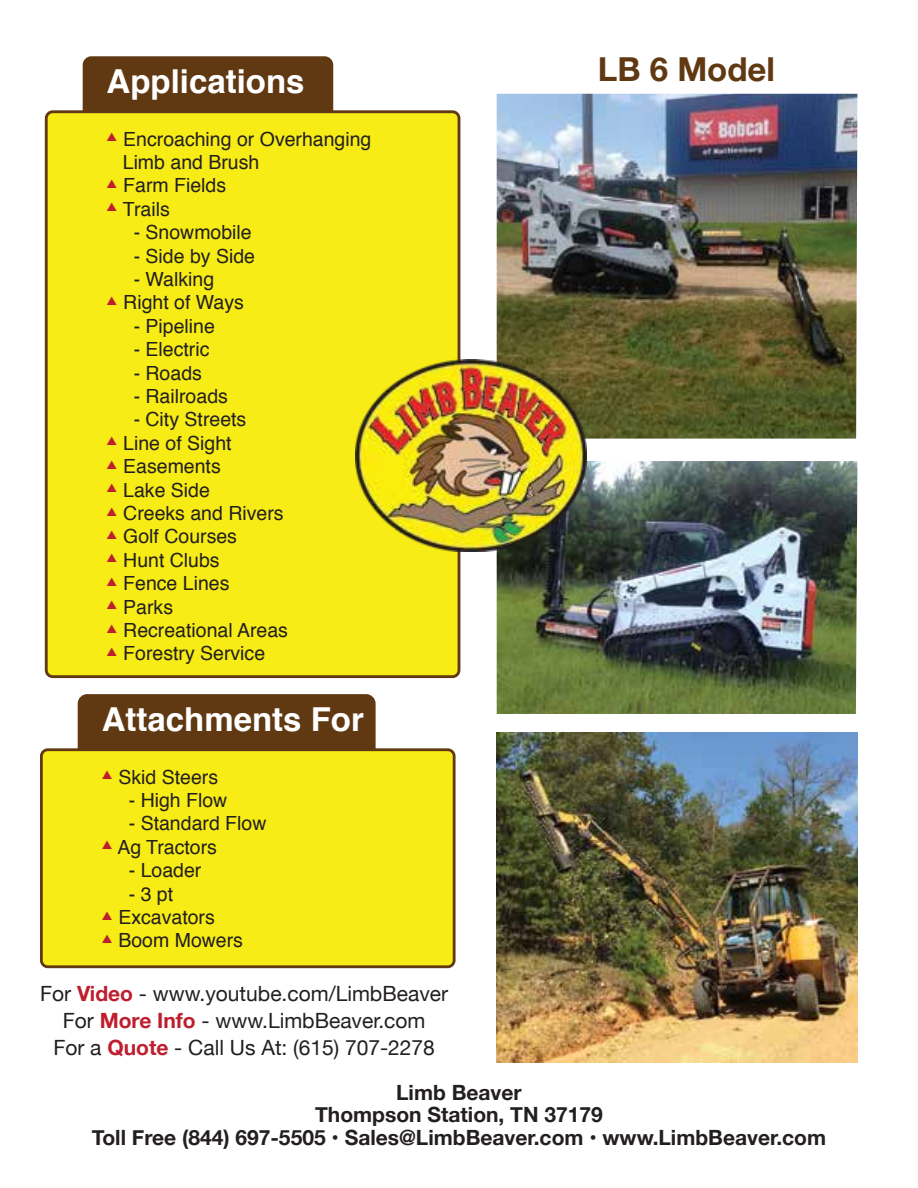
<style>
.page{position:relative;width:918px;height:1188px;background:#fff}
.page>*{position:absolute;margin:0;border:0;box-sizing:border-box;transform-origin:0 0}
.t1{font:700 33px "Helvetica";color:#fff}
.t2{font:700 33px "Helvetica Neue";color:#603913}
.t3{font:21px/27px "Helvetica Neue";color:#231f20;text-align:center}
.t4{font:700 21px/22.5px "Helvetica Neue";color:#231f20;text-align:center}
.t5{font:19.5px/23.4px "Helvetica";color:#231f20}
.s1{font-weight:700;color:#be1e2d}
</style>
<div class="page">
<div style="left:84px;top:58px;width:248px;height:66px;background:#603913;border-radius:7px"></div>
<div style="left:83px;top:56px;width:250px;height:69px;border:3px solid #603913;border-radius:7px"></div>
<div style="left:46px;top:112px;width:413px;height:565px;background:#f7ec15;border-radius:6px"></div>
<div style="left:45px;top:110px;width:415px;height:568px;border:3px solid #603913;border-radius:6px"></div>
<img style="left:497px;top:732px;width:360px;height:330px">
<img style="left:497px;top:461px;width:360px;height:253px">
<img style="left:497px;top:94px;width:360px;height:345px">
<img style="left:356px;top:360px;width:230px;height:191px">
<div style="left:79px;top:696px;width:295px;height:66px;background:#603913;border-radius:8px"></div>
<div style="left:78px;top:694px;width:298px;height:70px;border:3px solid #603913;border-radius:8px"></div>
<div style="left:41px;top:750px;width:413px;height:217px;background:#f7ec15;border-radius:6px"></div>
<div style="left:40px;top:748px;width:416px;height:220px;border:3px solid #603913;border-radius:6px"></div>
<h1 class="t1" style="left:107px;top:55px;width:200px">Applications</h1>
<p class="t5" style="left:123px;top:128px;width:250px;text-indent:-16px"><sup>▲</sup> Encroaching or Overhanging<br>Limb and Brush</p>
<p class="t5" style="left:107px;top:175px;width:121px"><sup>▲</sup> Farm Fields</p>
<p class="t5" style="left:107px;top:198px;width:65px"><sup>▲</sup> Trails</p>
<p class="t5" style="left:134px;top:221px;width:120px">- Snowmobile</p>
<p class="t5" style="left:134px;top:245px;width:123px">- Side by Side</p>
<p class="t5" style="left:134px;top:268px;width:82px">- Walking</p>
<p class="t5" style="left:107px;top:292px;width:139px"><sup>▲</sup> Right of Ways</p>
<p class="t5" style="left:134px;top:315px;width:83px">- Pipeline</p>
<p class="t5" style="left:134px;top:338px;width:77px">- Electric</p>
<p class="t5" style="left:134px;top:362px;width:70px">- Roads</p>
<p class="t5" style="left:134px;top:385px;width:96px">- Railroads</p>
<p class="t5" style="left:134px;top:409px;width:114px">- City Streets</p>
<p class="t5" style="left:107px;top:432px;width:127px"><sup>▲</sup> Line of Sight</p>
<p class="t5" style="left:107px;top:455px;width:116px"><sup>▲</sup> Easements</p>
<p class="t5" style="left:107px;top:479px;width:105px"><sup>▲</sup> Lake Side</p>
<p class="t5" style="left:107px;top:502px;width:179px"><sup>▲</sup> Creeks and Rivers</p>
<p class="t5" style="left:107px;top:526px;width:132px"><sup>▲</sup> Golf Courses</p>
<p class="t5" style="left:107px;top:549px;width:115px"><sup>▲</sup> Hunt Clubs</p>
<p class="t5" style="left:107px;top:572px;width:124px"><sup>▲</sup> Fence Lines</p>
<p class="t5" style="left:107px;top:596px;width:68px"><sup>▲</sup> Parks</p>
<p class="t5" style="left:107px;top:619px;width:183px"><sup>▲</sup> Recreational Areas</p>
<p class="t5" style="left:107px;top:643px;width:160px"><sup>▲</sup> Forestry Service</p>
<h1 class="t1" style="left:102px;top:693px;width:264px">Attachments For</h1>
<p class="t5" style="left:102px;top:766px;width:118px"><sup>▲</sup> Skid Steers</p>
<p class="t5" style="left:129px;top:789px;width:100px">- High Flow</p>
<p class="t5" style="left:129px;top:813px;width:139px">- Standard Flow</p>
<p class="t5" style="left:102px;top:836px;width:117px"><sup>▲</sup> Ag Tractors</p>
<p class="t5" style="left:129px;top:859px;width:74px">- Loader</p>
<p class="t5" style="left:129px;top:883px;width:46px">- 3 pt</p>
<p class="t5" style="left:102px;top:906px;width:115px"><sup>▲</sup> Excavators</p>
<p class="t5" style="left:102px;top:930px;width:143px"><sup>▲</sup> Boom Mowers</p>
<p class="t3" style="left:40px;top:981px;width:409px">For <span class="s1">Video</span> - www.youtube.com/LimbBeaver<br>For <span class="s1">More Info</span> - www.LimbBeaver.com<br>For a <span class="s1">Quote</span> - Call Us At: (615) 707-2278</p>
<h1 class="t2" style="left:598px;top:43px;width:179px">LB 6 Model</h1>
<p class="t4" style="left:92px;top:1082px;width:736px">Limb Beaver<br>Thompson Station, TN 37179<br>Toll Free (844) 697-5505 • Sales@LimbBeaver.com • www.LimbBeaver.com</p>
</div>
